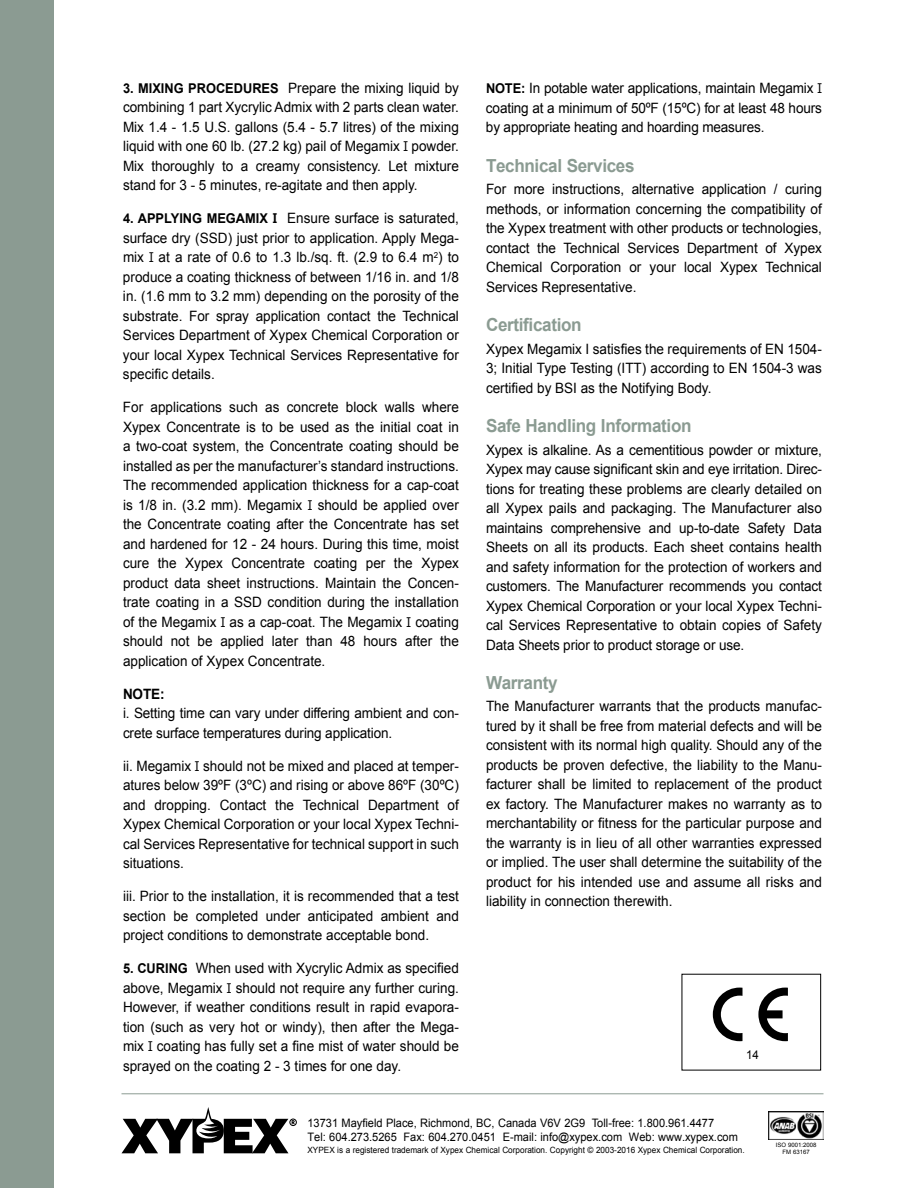
<style>
.page{position:relative;width:918px;height:1188px;background:#fff}
.page>*{position:absolute;margin:0;border:0;box-sizing:border-box;transform-origin:0 0}
.t1{font:700 18px "Arial";letter-spacing:-.02em;color:#8b9b92;scale:.95 1}
.t2{font:14.25px/19.5px "Arial";color:#000;text-align:justify;scale:.95 1}
.t3{font:700 14.25px "Arial";color:#000;scale:.95 1}
.t4{font:12.15px "Arial";color:#000;scale:.95 1}
.t5{font:11.7px/14.2px "Arial";color:#000;scale:.95 1}
.t6{font:8.7px "Arial";color:#000;scale:.95 1}
.t7{font:6px/6.8px "Arial";color:#000;text-align:center}
.s1{font-weight:700;font-size:13.5px}
.s2{font-family:"Officina Serif"}
.s3{font-family:"Officina Serif";font-weight:700}
</style>
<div class="page">
<hr style="left:122px;top:1093px;width:702px;height:1px;background:#8b9b92">
<svg style="left:122px;top:1107px;width:175px;height:46px"></svg>
<div style="left:0;top:0;width:54px;height:1188px;background:#8b9b92"></div>
<img style="left:769px;top:1112px;width:55px;height:27px">
<svg style="left:758px;top:988px;width:30px;height:53px"></svg>
<svg style="left:713px;top:988px;width:30px;height:53px"></svg>
<p class="t2" style="left:123px;top:78px;width:355px"><span class="s1">3. MIXING PROCEDURES</span> Prepare the mixing liquid by combining 1 part Xycrylic Admix with 2 parts clean water.<br>Mix 1.4 - 1.5 U.S. gallons (5.4 - 5.7 litres) of the mixing liquid with one 60 lb. (27.2 kg) pail of Megamix <span class="s2">I</span> powder.<br>Mix thoroughly to a creamy consistency. Let mixture stand for 3 - 5 minutes, re-agitate and then apply.</p>
<p class="t2" style="left:123px;top:209px;width:355px"><span class="s1">4. APPLYING MEGAMIX</span> <span class="s3">I</span> Ensure surface is saturated, surface dry (SSD) just prior to application. Apply Mega&shy;mix <span class="s2">I</span> at a rate of 0.6 to 1.3 lb./sq. ft. (2.9 to 6.4 m<sup>2</sup>) to produce a coating thickness of between 1/16 in. and 1/8 in. (1.6 mm to 3.2 mm) depending on the porosity of the substrate. For spray application contact the Technical Services Department of Xypex Chemical Corporation or your local Xypex Technical Services Representative for specific details.</p>
<p class="t2" style="left:123px;top:398px;width:355px">For applications such as concrete block walls where Xypex Concentrate is to be used as the initial coat in a two-coat system, the Concentrate coating should be installed as per the manufacturer’s standard instructions.<br>The recommended application thickness for a cap-coat is 1/8 in. (3.2 mm). Megamix <span class="s2">I</span> should be applied over the Concentrate coating after the Concentrate has set and hardened for 12 - 24 hours. During this time, moist cure the Xypex Concentrate coating per the Xypex product data sheet instructions. Maintain the Concen&shy;trate coating in a SSD condition during the installation of the Megamix <span class="s2">I</span> as a cap-coat. The Megamix <span class="s2">I</span> coating should not be applied later than 48 hours after the application of Xypex Concentrate.</p>
<p class="t3" style="left:123px;top:684px;width:45px">NOTE:</p>
<p class="t2" style="left:123px;top:704px;width:355px">i. Setting time can vary under differing ambient and con&shy;crete surface temperatures during application.</p>
<p class="t2" style="left:123px;top:756px;width:355px">ii. Megamix <span class="s2">I</span> should not be mixed and placed at temper&shy;atures below 39ºF (3ºC) and rising or above 86ºF (30ºC) and dropping. Contact the Technical Department of Xypex Chemical Corporation or your local Xypex Techni&shy;cal Services Representative for technical support in such situations.</p>
<p class="t2" style="left:123px;top:887px;width:355px">iii. Prior to the installation, it is recommended that a test section be completed under anticipated ambient and project conditions to demonstrate acceptable bond.</p>
<p class="t2" style="left:123px;top:959px;width:355px"><span class="s1">5. CURING</span> When used with Xycrylic Admix as specified above, Megamix <span class="s2">I</span> should not require any further curing.<br>However, if weather conditions result in rapid evapora&shy;tion (such as very hot or windy), then after the Mega&shy;mix <span class="s2">I</span> coating has fully set a fine mist of water should be sprayed on the coating 2 - 3 times for one day.</p>
<p class="t2" style="left:486px;top:79px;width:355px"><span class="s1">NOTE:</span> In potable water applications, maintain Megamix <span class="s2">I </span>coating at a minimum of 50ºF (15ºC) for at least 48 hours by appropriate heating and hoarding measures.</p>
<p class="t1" style="left:486px;top:154px;width:158px">Technical Services</p>
<p class="t2" style="left:486px;top:180px;width:355px">For more instructions, alternative application / curing methods, or information concerning the compatibility of the Xypex treatment with other products or technologies, contact the Technical Services Department of Xypex Chemical Corporation or your local Xypex Technical Services Representative.</p>
<p class="t1" style="left:486px;top:313px;width:102px">Certification</p>
<p class="t2" style="left:486px;top:339px;width:355px">Xypex Megamix I satisfies the requirements of EN 1504- 3; Initial Type Testing (ITT) according to EN 1504-3 was certified by BSI as the Notifying Body.</p>
<p class="t1" style="left:486px;top:414px;width:218px">Safe Handling Information</p>
<p class="t2" style="left:486px;top:440px;width:355px">Xypex is alkaline. As a cementitious powder or mixture, Xypex may cause significant skin and eye irritation. Direc&shy;tions for treating these problems are clearly detailed on all Xypex pails and packaging. The Manufacturer also maintains comprehensive and up-to-date Safety Data Sheets on all its products. Each sheet contains health and safety information for the protection of workers and customers. The Manufacturer recommends you contact Xypex Chemical Corporation or your local Xypex Techni&shy;cal Services Representative to obtain copies of Safety Data Sheets prior to product storage or use.</p>
<p class="t1" style="left:486px;top:671px;width:77px">Warranty</p>
<p class="t2" style="left:486px;top:697px;width:355px">The Manufacturer warrants that the products manufac&shy;tured by it shall be free from material defects and will be consistent with its normal high quality. Should any of the products be proven defective, the liability to the Manu&shy;facturer shall be limited to replacement of the product ex factory. The Manufacturer makes no warranty as to merchantability or fitness for the particular purpose and the warranty is in lieu of all other warranties expressed or implied. The user shall determine the suitability of the product for his intended use and assume all risks and liability in connection therewith.</p>
<p class="t4" style="left:746px;top:1047px;width:15px">14</p>
<p class="t5" style="left:308px;top:1116px;width:455px">13731 Mayfield Place, Richmond, BC, Canada V6V 2G9 Toll-free: 1.800.961.4477<br>Tel: 604.273.5265 Fax: 604.270.0451 E-mail: info@xypex.com Web: www.xypex.com</p>
<p class="t6" style="left:308px;top:1145px;width:462px">XYPEX is a registered trademark of Xypex Chemical Corporation. Copyright © 2003-2016 Xypex Chemical Corporation.</p>
<p class="t7" style="left:776px;top:1142px;width:42px">ISO 9001:2008<br>FM 63167</p>
</div>
